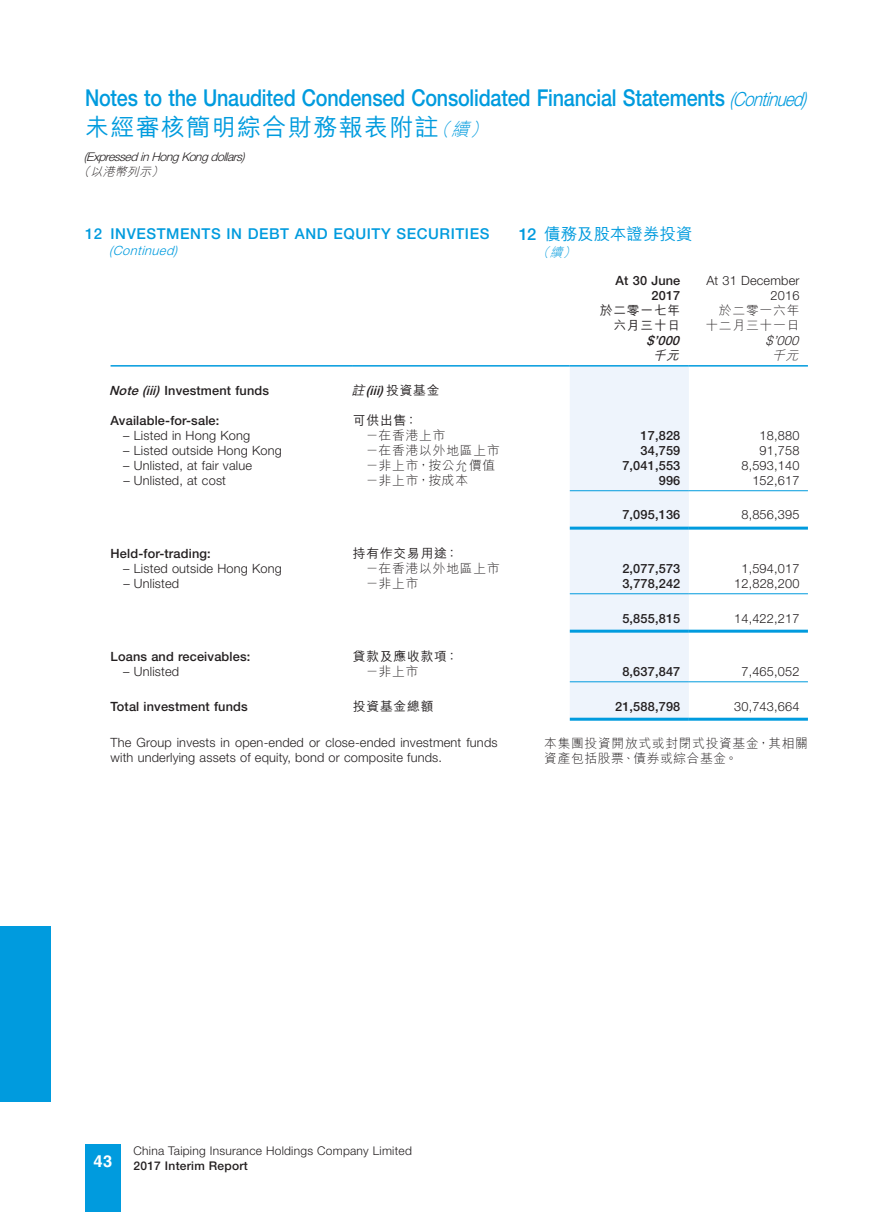
<style>
.page{position:relative;width:893px;height:1212px;background:#fff}
.page>*{position:absolute;margin:0;border:0;box-sizing:border-box;transform-origin:0 0}
.t1{font:500 24px "M Hei HK";letter-spacing:.055em;color:#009bde}
.t2{font:500 23.25px "Helvetica Neue LT Std";letter-spacing:-.01em;color:#009bde;scale:.85 1}
.t3{font:italic 300 19.5px "Helvetica Neue LT Std";color:#009bde;scale:.85 1}
.t4{font:italic 300 18px "M Hei HK";color:#009bde}
.t5{font:500 16.5px "M Hei HK";color:#009bde}
.t6{font:700 16.5px "Helvetica LT Std";color:#fff}
.t7{font:500 16.5px "Helvetica Neue LT Std";color:#009bde}
.t8{font:500 15px "Helvetica Neue LT Std";letter-spacing:.04em;color:#009bde}
.t9{font:300 12.75px/15px "Helvetica Neue LT Std";letter-spacing:.015em;color:#231f20;text-align:right}
.t10{font:500 12.75px/15px "Helvetica Neue LT Std";letter-spacing:.015em;color:#231f20;text-align:right}
.t11{font:300 12.75px/15px "M Hei HK";letter-spacing:.065em;color:#231f20}
.t12{font:500 12.75px/15px "M Hei HK";letter-spacing:.065em;color:#231f20;text-align:right}
.t13{font:italic 500 12.75px "Helvetica Neue LT Std";color:#231f20}
.t14{font:italic 300 12.75px "Helvetica Neue LT Std";color:#009bde}
.t15{font:italic 300 12.75px "Helvetica Neue LT Std";color:#231f20}
.t16{font:italic 300 12.75px "M Hei HK";color:#009bde}
.t17{font:italic 300 12.75px "M Hei HK";color:#231f20}
.t18{font:italic 500 12.75px "M Hei HK";color:#231f20}
.t19{font:300 12px "Helvetica Neue LT Std";letter-spacing:.02em;color:#231f20}
.t20{font:italic 300 12px "Helvetica Neue LT Std";color:#231f20}
.t21{font:500 12px "Helvetica Neue LT Std";letter-spacing:.02em;color:#231f20}
.t22{font:italic 300 12px "M Hei HK";color:#231f20}
.s1{font-style:italic}
.s2{font-family:"Helvetica Neue LT Std";font-style:italic}
.s3{font-family:"M Hei HK"}
</style>
<div class="page">
<div style="left:85px;top:1144px;width:36px;height:68px;background:#009bde"></div>
<div style="left:0;top:926px;width:51px;height:176px;background:#009bde"></div>
<div style="left:570px;top:367px;width:119px;height:351px;background:#eef4fc"></div>
<hr style="left:111px;top:365px;width:242px;height:2px;background:#009bde">
<hr style="left:353px;top:365px;width:217px;height:2px;background:#009bde">
<hr style="left:570px;top:365px;width:119px;height:2px;background:#009bde">
<hr style="left:689px;top:365px;width:119px;height:2px;background:#009bde">
<hr style="left:570px;top:490px;width:119px;height:1px;background:#009bde">
<hr style="left:689px;top:490px;width:119px;height:1px;background:#009bde">
<hr style="left:570px;top:527px;width:119px;height:3px;background:#009bde">
<hr style="left:689px;top:527px;width:119px;height:3px;background:#009bde">
<hr style="left:570px;top:593px;width:119px;height:1px;background:#009bde">
<hr style="left:689px;top:593px;width:119px;height:1px;background:#009bde">
<hr style="left:570px;top:630px;width:119px;height:3px;background:#009bde">
<hr style="left:689px;top:630px;width:119px;height:3px;background:#009bde">
<hr style="left:570px;top:681px;width:119px;height:1px;background:#009bde">
<hr style="left:689px;top:681px;width:119px;height:1px;background:#009bde">
<hr style="left:570px;top:718px;width:119px;height:3px;background:#009bde">
<hr style="left:689px;top:718px;width:119px;height:3px;background:#009bde">
<h2 class="t2" style="left:85px;top:84px;width:755px">Notes to the Unaudited Condensed Consolidated Financial Statements</h2>
<h3 class="t4" style="left:470px;top:120px;width:24px">(</h3>
<h3 class="t3" style="left:729px;top:87px;width:13px">(</h3>
<h3 class="t3" style="left:733px;top:87px;width:91px">Continued</h3>
<h3 class="t3" style="left:802px;top:87px;width:6px">(</h3>
<h1 class="t1" style="left:85px;top:109px;width:355px">未經審核簡明綜合財務報表附註</h1>
<p class="t20" style="left:242px;top:150px;width:4px">(</p>
<h3 class="t4" style="left:451px;top:120px;width:24px">續</h3>
<h3 class="t4" style="left:432px;top:120px;width:24px">（</h3>
<p class="t20" style="left:84px;top:150px;width:8px">(</p>
<p class="t20" style="left:86px;top:150px;width:161px">Expressed in Hong Kong dollars</p>
<p class="t22" style="left:78px;top:166px;width:17px">（</p>
<p class="t22" style="left:151px;top:166px;width:17px">(</p>
<p class="t22" style="left:91px;top:166px;width:65px">以港幣列示</p>
<p class="t8" style="left:85px;top:224px;width:19px">12</p>
<p class="t8" style="left:111px;top:224px;width:380px">INVESTMENTS IN DEBT AND EQUITY SECURITIES</p>
<p class="t14" style="left:109px;top:243px;width:9px">(</p>
<p class="t14" style="left:113px;top:243px;width:66px">Continued</p>
<p class="t14" style="left:174px;top:243px;width:5px">(</p>
<p class="t13" style="left:142px;top:383px;width:9px">(</p>
<p class="t10" style="left:155px;top:383px;width:115px"><span class="s1">)</span> Investment funds</p>
<p class="t13" style="left:109px;top:383px;width:52px">Note iii</p>
<p class="t12" style="left:379px;top:382px;width:62px"><span class="s2">)</span> 投資基金</p>
<p class="t13" style="left:352px;top:383px;width:33px"><span class="s3">註</span> iii</p>
<p class="t13" style="left:366px;top:383px;width:9px">(</p>
<p class="t10" style="left:111px;top:413px;width:110px">Available-for-sale:</p>
<p class="t12" style="left:353px;top:412px;width:66px">可供出售：</p>
<p class="t9" style="left:123px;top:428px;width:128px">– Listed in Hong Kong</p>
<p class="t9" style="left:123px;top:443px;width:160px">– Listed outside Hong Kong</p>
<p class="t9" style="left:123px;top:458px;width:130px">– Unlisted, at fair value</p>
<p class="t11" style="left:366px;top:428px;width:81px">－在香港上市</p>
<p class="t11" style="left:366px;top:443px;width:136px">－在香港以外地區上市</p>
<p class="t11" style="left:366px;top:458px;width:131px">－非上市，按公允價值</p>
<p class="t9" style="left:123px;top:473px;width:104px">– Unlisted, at cost</p>
<p class="t11" style="left:366px;top:473px;width:104px">－非上市，按成本</p>
<p class="t10" style="left:111px;top:546px;width:102px">Held-for-trading:</p>
<p class="t9" style="left:123px;top:561px;width:160px">– Listed outside Hong Kong</p>
<p class="t9" style="left:123px;top:576px;width:57px">– Unlisted</p>
<p class="t12" style="left:353px;top:545px;width:107px">持有作交易用途：</p>
<p class="t11" style="left:366px;top:561px;width:136px">－在香港以外地區上市</p>
<p class="t11" style="left:366px;top:576px;width:54px">－非上市</p>
<p class="t10" style="left:111px;top:649px;width:141px">Loans and receivables:</p>
<p class="t12" style="left:353px;top:648px;width:107px">貸款及應收款項：</p>
<p class="t9" style="left:123px;top:664px;width:57px">– Unlisted</p>
<p class="t11" style="left:366px;top:664px;width:54px">－非上市</p>
<p class="t12" style="left:353px;top:697px;width:82px">投資基金總額</p>
<p class="t10" style="left:111px;top:698px;width:139px">Total investment funds</p>
<p class="t9" style="left:111px;top:735px;width:389px;text-align:left">The Group invests in open-ended or close-ended investment funds with underlying assets of equity, bond or composite funds.</p>
<p class="t7" style="left:519px;top:224px;width:19px">12</p>
<p class="t5" style="left:544px;top:222px;width:150px">債務及股本證券投資</p>
<p class="t16" style="left:550px;top:245px;width:18px">續</p>
<p class="t16" style="left:537px;top:245px;width:18px">（</p>
<p class="t16" style="left:563px;top:245px;width:18px">(</p>
<p class="t10" style="left:616px;top:273px;width:66px">At 30 June<br>2017</p>
<p class="t9" style="left:706px;top:273px;width:95px">At 31 December<br>2016</p>
<p class="t12" style="left:600px;top:302px;width:82px">於二零一七年六月三十日</p>
<p class="t11" style="left:705px;top:303px;width:96px;text-align:right">於二零一六年十二月三十一日</p>
<p class="t15" style="left:776px;top:333px;width:27px">000</p>
<p class="t13" style="left:646px;top:333px;width:16px">‘$</p>
<p class="t15" style="left:766px;top:333px;width:17px">‘$</p>
<p class="t13" style="left:657px;top:333px;width:27px">000</p>
<p class="t18" style="left:653px;top:346px;width:32px">千元</p>
<p class="t17" style="left:772px;top:349px;width:31px">千元</p>
<p class="t10" style="left:641px;top:428px;width:41px">17,828</p>
<p class="t9" style="left:760px;top:428px;width:41px">18,880</p>
<p class="t10" style="left:641px;top:443px;width:41px">34,759</p>
<p class="t9" style="left:760px;top:443px;width:41px">91,758</p>
<p class="t10" style="left:622px;top:458px;width:60px">7,041,553</p>
<p class="t9" style="left:741px;top:458px;width:60px">8,593,140</p>
<p class="t10" style="left:659px;top:473px;width:23px">996</p>
<p class="t9" style="left:752px;top:473px;width:49px">152,617</p>
<p class="t10" style="left:622px;top:507px;width:60px">7,095,136</p>
<p class="t9" style="left:741px;top:507px;width:60px">8,856,395</p>
<p class="t10" style="left:622px;top:561px;width:60px">2,077,573</p>
<p class="t9" style="left:741px;top:561px;width:60px">1,594,017</p>
<p class="t10" style="left:622px;top:576px;width:60px">3,778,242</p>
<p class="t9" style="left:734px;top:576px;width:67px">12,828,200</p>
<p class="t10" style="left:622px;top:610px;width:60px">5,855,815</p>
<p class="t9" style="left:734px;top:610px;width:67px">14,422,217</p>
<p class="t10" style="left:622px;top:664px;width:60px">8,637,847</p>
<p class="t9" style="left:741px;top:664px;width:60px">7,465,052</p>
<p class="t10" style="left:615px;top:698px;width:67px">21,588,798</p>
<p class="t9" style="left:734px;top:698px;width:67px">30,743,664</p>
<p class="t11" style="left:544px;top:735px;width:265px">本集團投資開放式或封閉式投資基金，其相關資產包括股票、債券或綜合基金。</p>
<p class="t6" style="left:93px;top:1151px;width:20px">43</p>
<p class="t19" style="left:134px;top:1143px;width:280px">China Taiping Insurance Holdings Company Limited</p>
<p class="t21" style="left:134px;top:1158px;width:116px">2017 Interim Report</p>
</div>
